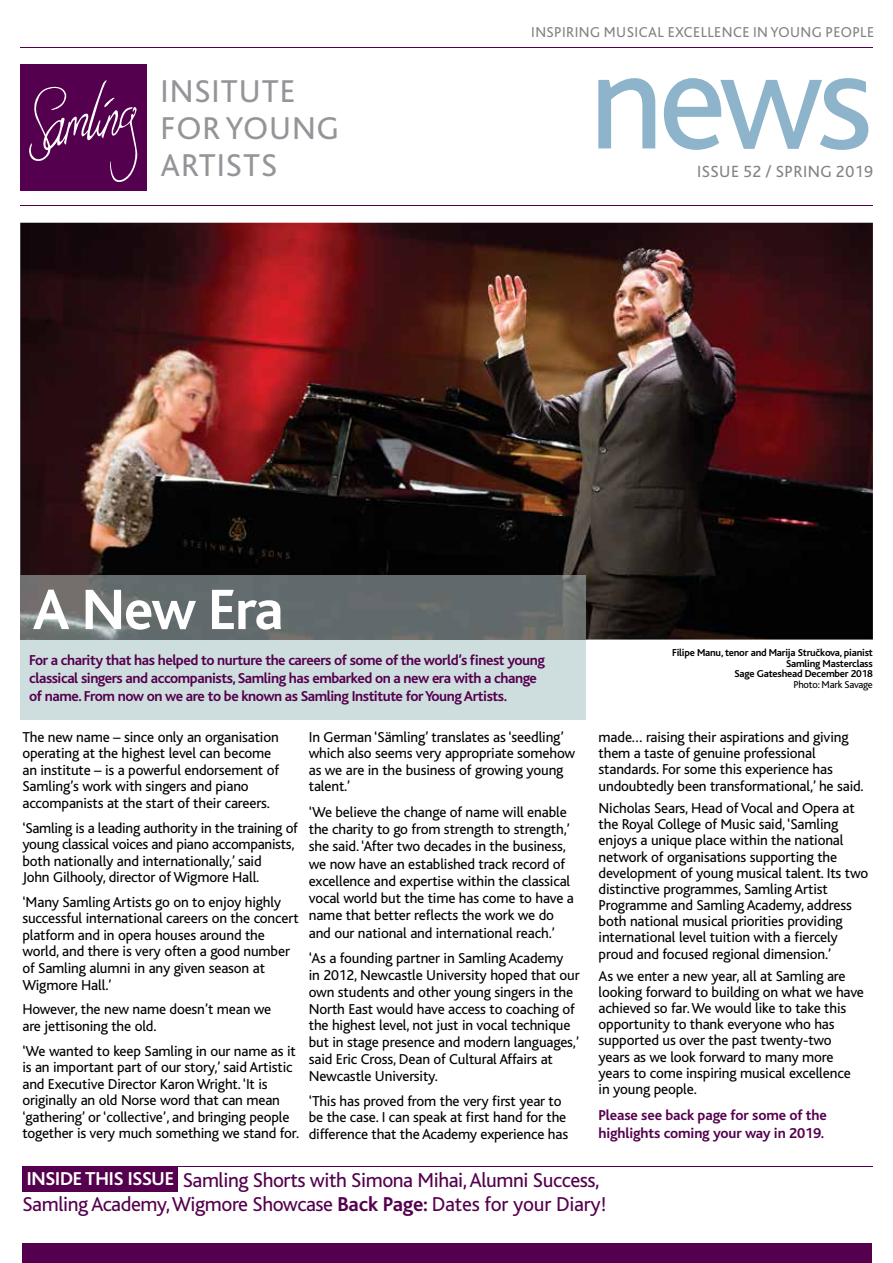
<style>
.page{position:relative;width:893px;height:1263px;background:#fff}
.page>*{position:absolute;margin:0;border:0;box-sizing:border-box;transform-origin:0 0}
.t1{font:144.9px "Bliss";color:#8db4ca}
.t2{font:700 59.55px "Bliss";color:#fff}
.t3{font:33px/36.9px "Bliss";letter-spacing:.03em;color:#939598}
.t4{font:21px/24px "Bliss";letter-spacing:-.02em;color:#55004e}
.t5{font:16.95px "Bliss";letter-spacing:.03em;color:#808284}
.t6{font:15px/16.5px "Bliss";letter-spacing:-.01em;color:#000}
.t7{font:700 15px/18px "Bliss";letter-spacing:-.03em;color:#55004e}
.t8{font:700 15px/18px "Bliss";letter-spacing:-.01em;color:#55004e}
.t9{font:15px "Bliss";letter-spacing:.03em;color:#808284}
.t10{font:700 10.5px/10.5px "Bliss";letter-spacing:-.02em;color:#000;text-align:right}
.t11{font:10.5px "Bliss";letter-spacing:-.02em;color:#000}
.s1{font-weight:700;font-size:19.5px;color:#fff}
.s2{font-weight:700}
</style>
<div class="page">
<hr style="left:23px;top:1167px;width:850px;height:1px;background:#55004e">
<div style="left:22px;top:1243px;width:850px;height:20px;background:#55004e"></div>
<div style="left:22px;top:1167px;width:156px;height:25px;background:#55004e"></div>
<img style="left:20px;top:223px;width:853px;height:416px">
<div style="left:20px;top:639px;width:566px;height:81px;background:#cedede"></div>
<img style="left:20px;top:576px;width:566px;height:63px">
<div style="left:20px;top:64px;width:127px;height:127px;background:#55004e"></div>
<svg style="left:29px;top:80px;width:109px;height:102px"></svg>
<hr style="left:20px;top:48px;width:852px;height:1px;background:#55004e">
<hr style="left:20px;top:206px;width:852px;height:1px;background:#55004e">
<h3 class="t3" style="left:161px;top:74px;width:180px">INSITUTE<br>FOR YOUNG<br>ARTISTS</h3>
<h2 class="t2" style="left:33px;top:579px;width:253px">A New Era</h2>
<p class="t9" style="left:531px;top:24px;width:344px">INSPIRING MUSICAL EXCELLENCE IN YOUNG PEOPLE</p>
<h1 class="t1" style="left:589px;top:25px;width:285px">news</h1>
<p class="t5" style="left:697px;top:162px;width:177px">ISSUE 52 / SPRING 2019</p>
<p class="t7" style="left:29px;top:652px;width:517px">For a charity that has helped to nurture the careers of some of the world’s finest young classical singers and accompanists, Samling has embarked on a new era with a change of name. From now on we are to be known as Samling Institute for Young Artists.</p>
<p class="t6" style="left:309px;top:729px;width:268px">In German ‘Sämling’ translates as ‘seedling’ which also seems very appropriate somehow as we are in the business of growing young talent.’</p>
<p class="t6" style="left:309px;top:804px;width:267px;line-height:17.2px">‘We believe the change of name will enable the charity to go from strength to strength,’ she said. ‘After two decades in the business, we now have an established track record of excellence and expertise within the classical vocal world but the time has come to have a name that better reflects the work we do and our national and international reach.’</p>
<p class="t6" style="left:309px;top:950px;width:272px">‘As a founding partner in Samling Academy<br>in 2012, Newcastle University hoped that our own students and other young singers in the North East would have access to coaching of the highest level, not just in vocal technique but in stage presence and modern languages,’ said Eric Cross, Dean of Cultural Affairs at Newcastle University.</p>
<p class="t6" style="left:309px;top:1093px;width:261px">‘This has proved from the very first year to be the case. I can speak at first hand for the difference that the Academy experience has</p>
<p class="t6" style="left:22px;top:729px;width:258px">The new name – since only an organisation operating at the highest level can become an institute – is a powerful endorsement of Samling’s work with singers and piano accompanists at the start of their careers.</p>
<p class="t6" style="left:22px;top:820px;width:277px">‘Samling is a leading authority in the training of young classical voices and piano accompanists, both nationally and internationally,’ said<br>John Gilhooly, director of Wigmore Hall.</p>
<p class="t6" style="left:22px;top:894px;width:278px">‘Many Samling Artists go on to enjoy highly successful international careers on the concert platform and in opera houses around the world, and there is very often a good number of Samling alumni in any given season at Wigmore Hall.’</p>
<p class="t6" style="left:22px;top:1001px;width:250px">However, the new name doesn’t mean we are jettisoning the old.</p>
<p class="t6" style="left:22px;top:1043px;width:278px">‘We wanted to keep Samling in our name as it is an important part of our story,’ said Artistic and Executive Director Karon Wright. ‘It is originally an old Norse word that can mean ‘gathering’ or ‘collective’, and bringing people together is very much something we stand for.</p>
<p class="t10" style="left:672px;top:647px;width:202px">Filipe Manu, tenor and Marija Strucˇkova, pianist<br>Samling Masterclass<br>Sage Gateshead December 2018</p>
<p class="t11" style="left:793px;top:678px;width:81px">Photo: Mark Savage</p>
<p class="t6" style="left:599px;top:729px;width:267px">made… raising their aspirations and giving them a taste of genuine professional standards. For some this experience has undoubtedly been transformational,’ he said.</p>
<p class="t6" style="left:599px;top:800px;width:271px">Nicholas Sears, Head of Vocal and Opera at the Royal College of Music said, ‘Samling enjoys a unique place within the national network of organisations supporting the development of young musical talent. Its two distinctive programmes, Samling Artist Programme and Samling Academy, address both national musical priorities providing international level tuition with a fiercely proud and focused regional dimension.’</p>
<p class="t6" style="left:599px;top:968px;width:267px">As we enter a new year, all at Samling are looking forward to building on what we have achieved so far. We would like to take this opportunity to thank everyone who has supported us over the past twenty-two years as we look forward to many more years to come inspiring musical excellence in young people.</p>
<p class="t8" style="left:599px;top:1107px;width:230px">Please see back page for some of the highlights coming your way in 2019.</p>
<h3 class="t4" style="left:23px;top:1168px;width:585px"><span class="s1">INSIDE THIS ISSUE</span> Samling Shorts with Simona Mihai, Alumni Success,<br>Samling Academy, Wigmore Showcase <span class="s2">Back Page:</span> Dates for your Diary!</h3>
</div>
